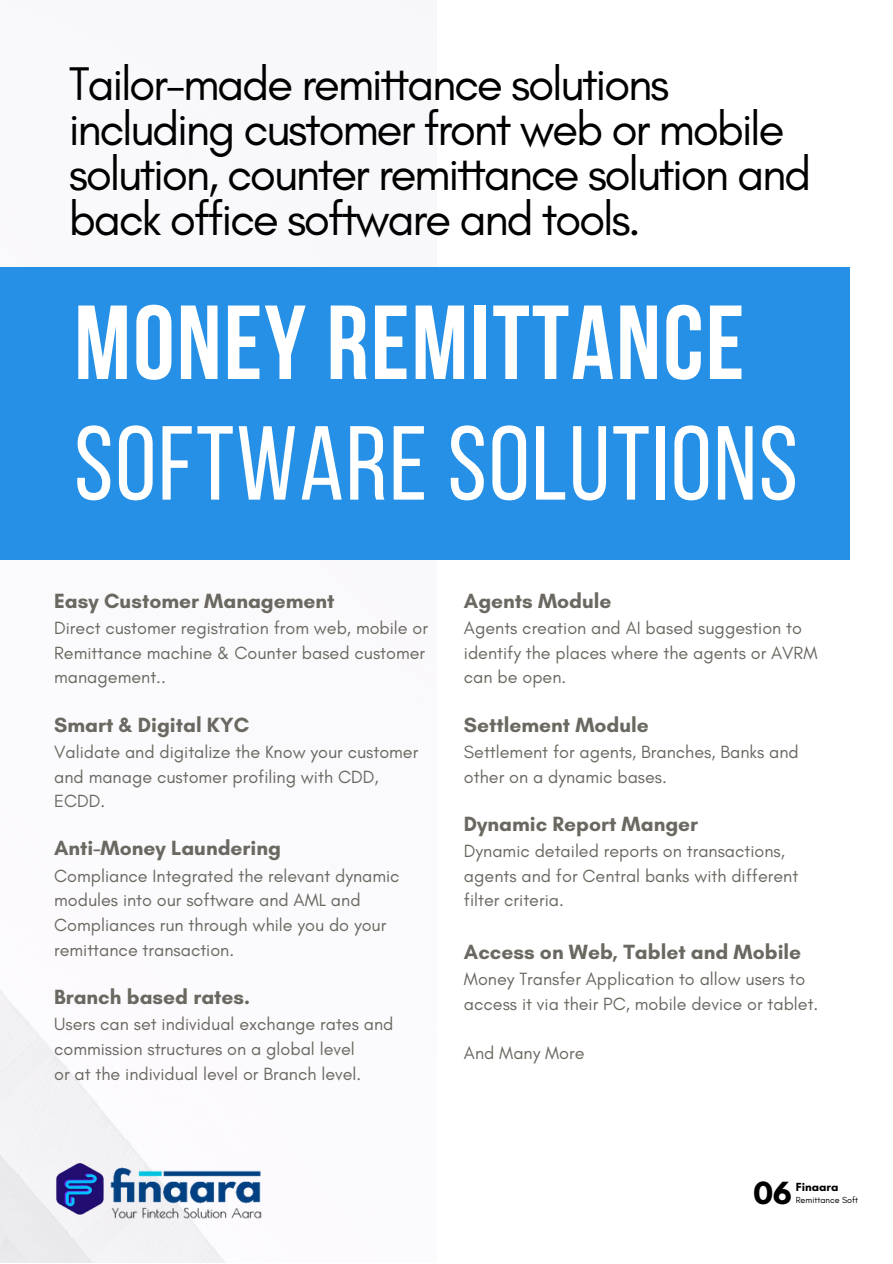
<style>
.page{position:relative;width:893px;height:1264px;background:#fff}
.page>*{position:absolute;margin:0;border:0;box-sizing:border-box;transform-origin:0 0}
.t1{font:104.85px "Bebas Neue";letter-spacing:.02em;color:#fff}
.t2{font:700 104.85px "Bebas Neue";letter-spacing:.02em;color:#fff}
.t3{font:48px/45px "Glacial Indifference";letter-spacing:-.05em;color:#000}
.t4{font:700 27px "League Spartan";color:#000}
.t5{font:700 21px "Glacial Indifference";color:#6a6860}
.t6{font:18px/24.8px "Glacial Indifference";color:#6a6860}
.t7{font:700 12px "Glacial Indifference";color:#000}
.t8{font:9px "Glacial Indifference";color:#000}
</style>
<div class="page">
<img style="left:0;top:559px;width:437px;height:703px">
<img style="left:54px;top:1162px;width:52px;height:52px">
<img style="left:109px;top:1162px;width:154px;height:64px">
<div style="left:0;top:267px;width:849px;height:292px;background:#2590e6"></div>
<h2 class="t3" style="left:69px;top:60px;width:744px">Tailor-made remittance solutions including customer front web or mobile solution, counter remittance solution and back office software and tools.</h2>
<h1 class="t2" style="left:74px;top:300px;width:671px">MONEY REMITTANCE</h1>
<h1 class="t1" style="left:74px;top:421px;width:725px">SOFTWARE SOLUTIONS</h1>
<p class="t5" style="left:54px;top:588px;width:282px">Easy Customer Management</p>
<p class="t6" style="left:54px;top:615px;width:375px">Direct customer registration from web, mobile or<br>Remittance machine &amp; Counter based customer management..</p>
<p class="t5" style="left:54px;top:711px;width:197px">Smart &amp; Digital KYC</p>
<p class="t6" style="left:54px;top:739px;width:365px">Validate and digitalize the Know your customer and manage customer profiling with CDD,<br>ECDD.</p>
<p class="t5" style="left:54px;top:835px;width:228px">Anti-Money Laundering</p>
<p class="t6" style="left:54px;top:862px;width:347px">Compliance Integrated the relevant dynamic modules into our software and AML and Compliances run through while you do your remittance transaction.</p>
<p class="t5" style="left:54px;top:983px;width:197px">Branch based rates.</p>
<p class="t6" style="left:54px;top:1011px;width:341px">Users can set individual exchange rates and commission structures on a global level<br>or at the individual level or Branch level.</p>
<p class="t5" style="left:464px;top:588px;width:149px">Agents Module</p>
<p class="t6" style="left:464px;top:615px;width:355px">Agents creation and AI based suggestion to identify the places where the agents or AVRM can be open.</p>
<p class="t5" style="left:464px;top:711px;width:186px">Settlement Module</p>
<p class="t6" style="left:464px;top:739px;width:336px">Settlement for agents, Branches, Banks and other on a dynamic bases.</p>
<p class="t5" style="left:464px;top:810px;width:236px">Dynamic Report Manger</p>
<p class="t6" style="left:464px;top:838px;width:336px">Dynamic detailed reports on transactions, agents and for Central banks with different filter criteria.</p>
<p class="t5" style="left:464px;top:938px;width:339px">Access on Web, Tablet and Mobile</p>
<p class="t6" style="left:464px;top:966px;width:356px">Money Transfer Application to allow users to access it via their PC, mobile device or tablet.</p>
<p class="t6" style="left:464px;top:1040px;width:122px">And Many More</p>
<h3 class="t4" style="left:753px;top:1179px;width:40px">06</h3>
<p class="t7" style="left:795px;top:1179px;width:44px">Finaara</p>
<p class="t8" style="left:795px;top:1194px;width:64px">Remittance Soft</p>
</div>
